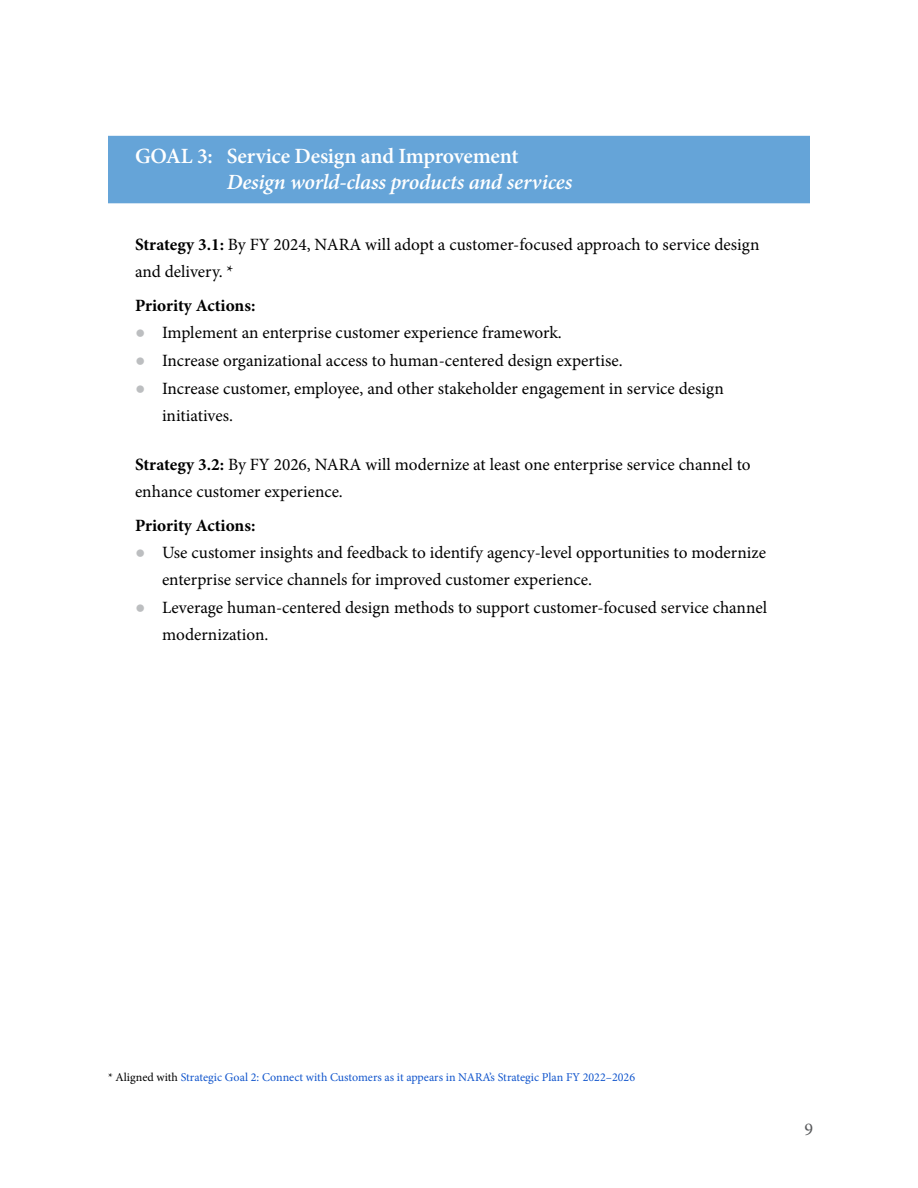
<style>
.page{position:relative;width:918px;height:1188px;background:#fff}
.page>*{position:absolute;margin:0;border:0;box-sizing:border-box;transform-origin:0 0}
.Critical_5{font:italic 600 21.75px/26.2px "Minion Pro";letter-spacing:-.01em;color:#fff}
.t1{font:18px "Minion Pro";color:#58595b}
.Strategy{font:17.25px/27px "Minion Pro";color:#000}
.Appendix_Body_Copy{font:700 17.25px "Minion Pro";letter-spacing:-.005em;color:#000}
.Body_Copy{font:12px "Minion Pro";color:#15c}
.s1{font-style:normal}
.s2{font-weight:700}
.s3{font-family:"Arial";color:#bcbec0}
.s4{color:#000}
</style>
<div class="page">
<div style="left:108px;top:136px;width:702px;height:67px;background:#65a4d8"></div>
<p class="Critical_5" style="left:227px;top:142px;width:347px;text-indent:-92px"><span class="s1">GOAL 3: Service Design and Improvement<br></span>Design world-class products and services</p>
<p class="Strategy" style="left:135px;top:231px;width:626px"><span class="s2">Strategy 3.1:</span> By FY 2024, NARA will adopt a customer-focused approach to service design and delivery. *</p>
<p class="Appendix_Body_Copy" style="left:135px;top:293px;width:122px">Priority Actions:</p>
<p class="Strategy" style="left:135px;top:319px;width:428px"><span class="s3">●</span> Implement an enterprise customer experience framework.</p>
<p class="Strategy" style="left:135px;top:347px;width:489px"><span class="s3">●</span> Increase organizational access to human-centered design expertise.</p>
<p class="Strategy" style="left:162px;top:375px;width:563px;text-indent:-27px"><span class="s3">●</span> Increase customer, employee, and other stakeholder engagement in service design initiatives.</p>
<p class="Strategy" style="left:135px;top:451px;width:617px"><span class="s2">Strategy 3.2:</span> By FY 2026, NARA will modernize at least one enterprise service channel to enhance customer experience.</p>
<p class="Appendix_Body_Copy" style="left:135px;top:513px;width:122px">Priority Actions:</p>
<p class="Strategy" style="left:162px;top:539px;width:606px;text-indent:-27px"><span class="s3">●</span> Use customer insights and feedback to identify agency-level opportunities to modernize enterprise service channels for improved customer experience.</p>
<p class="Strategy" style="left:162px;top:594px;width:607px;text-indent:-27px"><span class="s3">●</span> Leverage human-centered design methods to support customer-focused service channel modernization.</p>
<p class="Body_Copy" style="left:108px;top:1069px;width:529px"><span class="s4">* Aligned with</span> Strategic Goal 2: Connect with Customers as it appears in NARA’s Strategic Plan FY 2022–2026</p>
<p class="t1" style="left:805px;top:1118px;width:10px">9</p>
</div>
